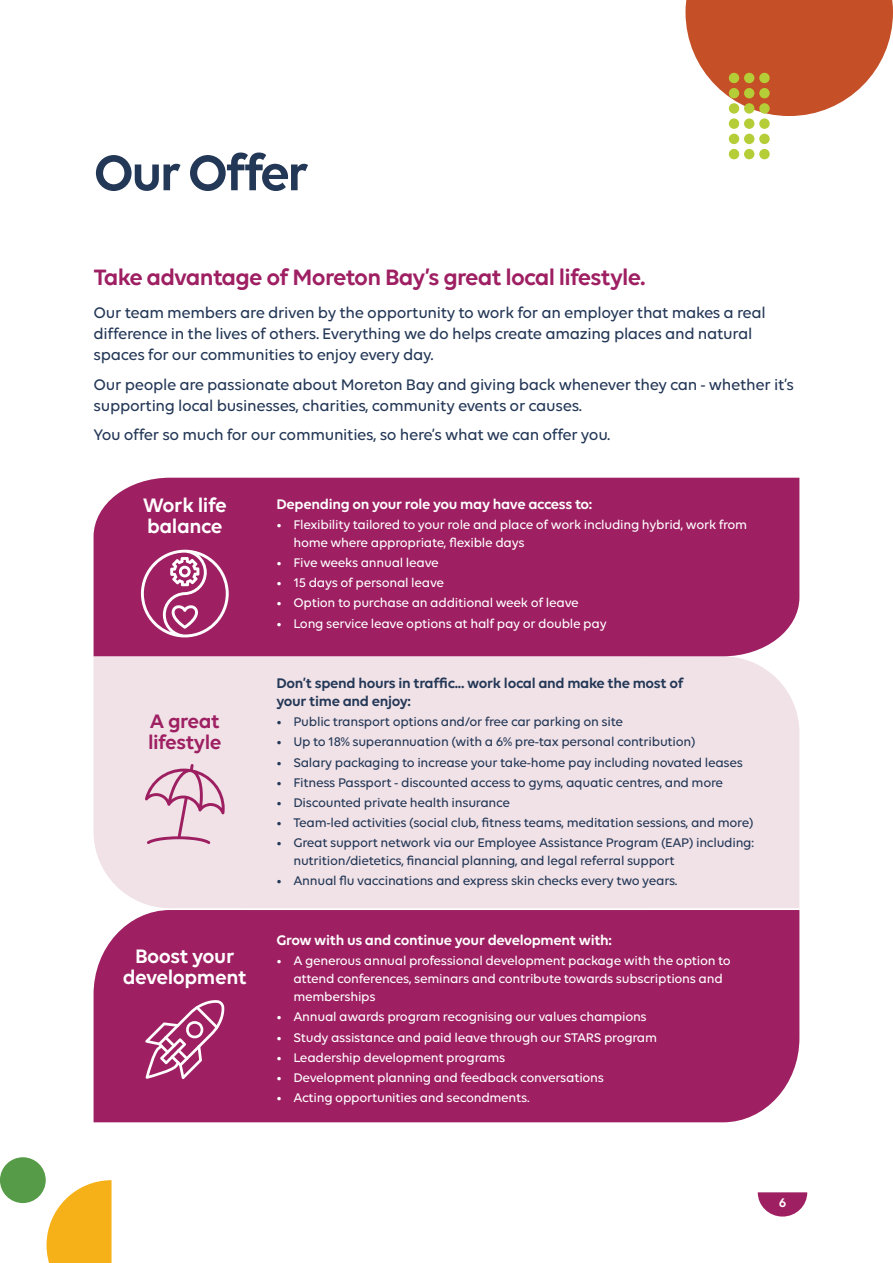
<style>
.page{position:relative;width:893px;height:1263px;background:#fff}
.page>*{position:absolute;margin:0;border:0;box-sizing:border-box;transform-origin:0 0}
.t1{font:600 53.7px "Volte";letter-spacing:-.05em;color:#233756}
.Large_Pull_Quote{font:600 24px "Volte";letter-spacing:-.03em;color:#9e1f62}
.Body{font:600 21px/21px "Volte";letter-spacing:-.02em;color:#fff}
.Body-2{font:600 21px/21px "Volte";letter-spacing:-.02em;color:#9e1f62}
.Body-3{font:500 16.5px/21px "Volte";letter-spacing:-.02em;color:#233756}
.Body-4{font:600 15px "Volte";letter-spacing:-.02em;color:#fff}
.Body-5{font:600 15px/18px "Volte";letter-spacing:-.02em;color:#233756}
.t2{font:500 13.5px/18px "Volte";letter-spacing:-.02em;color:#fff}
.t3{font:500 13.5px/18px "Volte";letter-spacing:-.02em;color:#233756}
.t4{font:600 13.5px "Volte";color:#fff}
</style>
<div class="page">
<svg style="left:685px;top:0;width:208px;height:116px"></svg>
<div style="left:729px;top:73px;width:10px;height:10px;background:#b5cd36;border-radius:50%"></div>
<div style="left:744px;top:73px;width:10px;height:10px;background:#b5cd36;border-radius:50%"></div>
<div style="left:759px;top:73px;width:11px;height:10px;background:#b5cd36;border-radius:50%"></div>
<div style="left:729px;top:88px;width:10px;height:10px;background:#b5cd36;border-radius:50%"></div>
<div style="left:744px;top:88px;width:10px;height:10px;background:#b5cd36;border-radius:50%"></div>
<div style="left:759px;top:88px;width:11px;height:10px;background:#b5cd36;border-radius:50%"></div>
<div style="left:729px;top:103px;width:10px;height:11px;background:#b5cd36;border-radius:50%"></div>
<div style="left:744px;top:103px;width:10px;height:11px;background:#b5cd36;border-radius:50%"></div>
<div style="left:759px;top:103px;width:11px;height:11px;background:#b5cd36;border-radius:50%"></div>
<div style="left:729px;top:118px;width:10px;height:11px;background:#b5cd36;border-radius:50%"></div>
<div style="left:744px;top:118px;width:10px;height:11px;background:#b5cd36;border-radius:50%"></div>
<div style="left:759px;top:118px;width:11px;height:11px;background:#b5cd36;border-radius:50%"></div>
<div style="left:729px;top:134px;width:10px;height:10px;background:#b5cd36;border-radius:50%"></div>
<div style="left:744px;top:134px;width:10px;height:10px;background:#b5cd36;border-radius:50%"></div>
<div style="left:759px;top:134px;width:11px;height:10px;background:#b5cd36;border-radius:50%"></div>
<div style="left:729px;top:149px;width:10px;height:10px;background:#b5cd36;border-radius:50%"></div>
<div style="left:744px;top:149px;width:10px;height:10px;background:#b5cd36;border-radius:50%"></div>
<div style="left:759px;top:149px;width:11px;height:10px;background:#b5cd36;border-radius:50%"></div>
<div style="left:0;top:1157px;width:46px;height:46px;background:#569b47;border-radius:50%"></div>
<svg style="left:47px;top:1180px;width:65px;height:83px"></svg>
<svg style="left:758px;top:1192px;width:49px;height:24px"></svg>
<div style="left:94px;top:910px;width:705px;height:212px;background:#9e1f62"></div>
<div style="left:94px;top:656px;width:705px;height:252px;background:#f0e2e7"></div>
<div style="left:94px;top:478px;width:705px;height:178px;background:#9e1f62"></div>
<svg style="left:141px;top:550px;width:88px;height:87px"></svg>
<svg style="left:145px;top:764px;width:80px;height:80px;background:#e1bfcf"></svg>
<svg style="left:145px;top:999px;width:80px;height:97px;background:#ae457d"></svg>
<h1 class="t1" style="left:94px;top:141px;width:217px">Our Offer</h1>
<p class="Large_Pull_Quote" style="left:94px;top:263px;width:553px">Take advantage of Moreton Bay’s great local lifestyle.</p>
<p class="Body-3" style="left:94px;top:302px;width:674px">Our team members are driven by the opportunity to work for an employer that makes a real difference in the lives of others. Everything we do helps create amazing places and natural spaces for our communities to enjoy every day.</p>
<p class="Body-3" style="left:94px;top:373px;width:702px">Our people are passionate about Moreton Bay and giving back whenever they can - whether it’s supporting local businesses, charities, community events or causes.</p>
<p class="Body-3" style="left:94px;top:424px;width:518px">You offer so much for our communities, so here’s what we can offer you.</p>
<p class="Body" style="left:143px;top:494px;width:85px">Work life balance</p>
<p class="Body-2" style="left:148px;top:710px;width:75px">A great lifestyle</p>
<p class="Body" style="left:123px;top:945px;width:125px;text-align:center">Boost your development</p>
<p class="Body-4" style="left:276px;top:495px;width:317px">Depending on your role you may have access to:</p>
<p class="t2" style="left:293px;top:515px;width:455px;text-indent:-17px">• Flexibility tailored to your role and place of work including hybrid, work from home where appropriate, flexible days</p>
<p class="t2" style="left:276px;top:553px;width:164px">• Five weeks annual leave</p>
<p class="t2" style="left:276px;top:573px;width:169px">• 15 days of personal leave</p>
<p class="t2" style="left:276px;top:594px;width:304px">• Option to purchase an additional week of leave</p>
<p class="t2" style="left:276px;top:614px;width:332px">• Long service leave options at half pay or double pay</p>
<p class="Body-5" style="left:276px;top:674px;width:409px">Don’t spend hours in traffic... work local and make the most of your time and enjoy:</p>
<p class="t3" style="left:276px;top:713px;width:348px">• Public transport options and/or free car parking on site</p>
<p class="t3" style="left:276px;top:733px;width:421px">• Up to 18% superannuation (with a 6% pre-tax personal contribution)</p>
<p class="t3" style="left:276px;top:753px;width:468px">• Salary packaging to increase your take-home pay including novated leases</p>
<p class="t3" style="left:276px;top:773px;width:448px">• Fitness Passport - discounted access to gyms, aquatic centres, and more</p>
<p class="t3" style="left:276px;top:793px;width:235px">• Discounted private health insurance</p>
<p class="t3" style="left:276px;top:813px;width:479px">• Team-led activities (social club, fitness teams, meditation sessions, and more)</p>
<p class="t3" style="left:293px;top:833px;width:462px;text-indent:-17px">• Great support network via our Employee Assistance Program (EAP) including: nutrition/dietetics, financial planning, and legal referral support</p>
<p class="t3" style="left:276px;top:871px;width:403px">• Annual flu vaccinations and express skin checks every two years.</p>
<p class="Body-4" style="left:276px;top:931px;width:337px">Grow with us and continue your development with:</p>
<p class="t2" style="left:293px;top:951px;width:439px;text-indent:-17px">• A generous annual professional development package with the option to attend conferences, seminars and contribute towards subscriptions and memberships</p>
<p class="t2" style="left:276px;top:1008px;width:372px">• Annual awards program recognising our values champions</p>
<p class="t2" style="left:276px;top:1028px;width:382px">• Study assistance and paid leave through our STARS program</p>
<p class="t2" style="left:276px;top:1048px;width:230px">• Leadership development programs</p>
<p class="t2" style="left:276px;top:1068px;width:329px">• Development planning and feedback conversations</p>
<p class="t2" style="left:276px;top:1088px;width:255px">• Acting opportunities and secondments.</p>
<h3 class="t4" style="left:779px;top:1195px;width:9px">6</h3>
</div>
